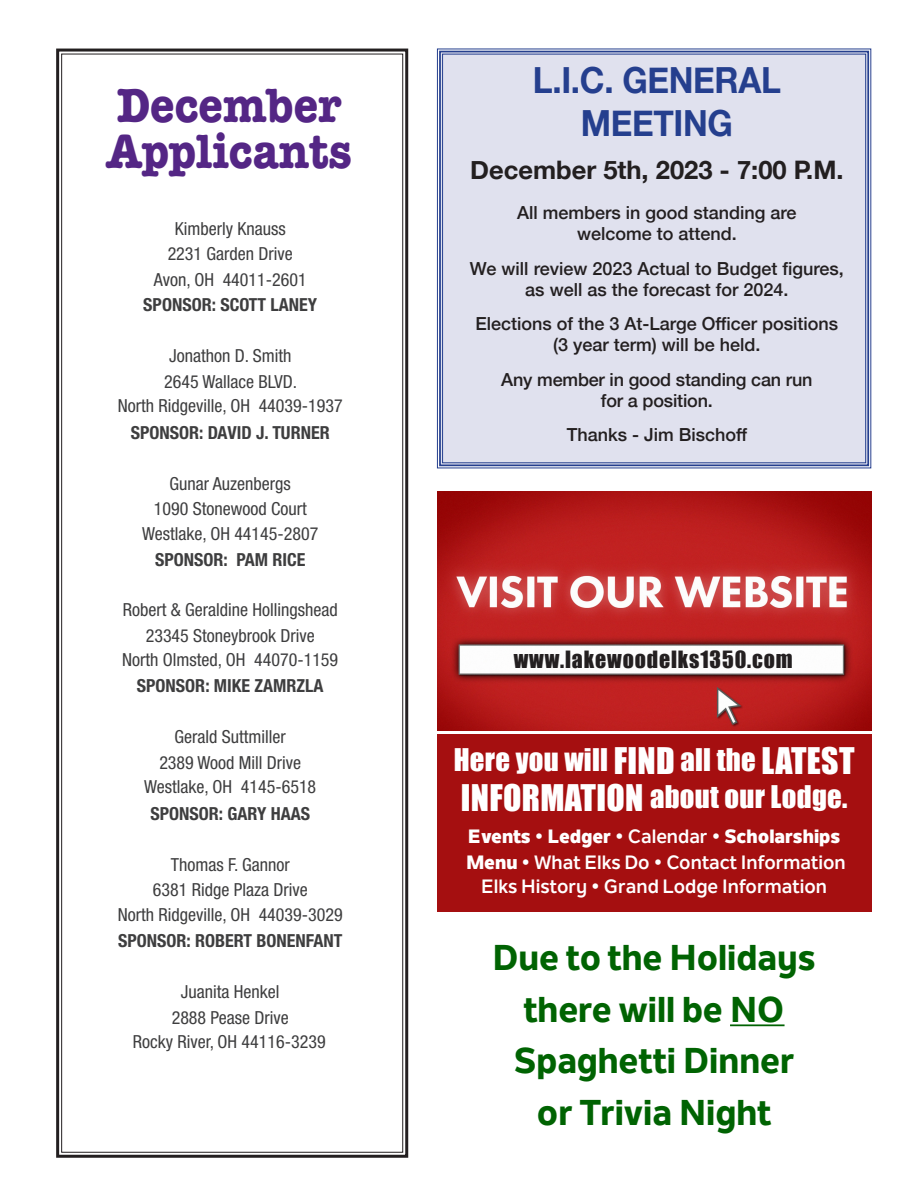
<style>
.page{position:relative;width:918px;height:1188px;background:#fff}
.page>*{position:absolute;margin:0;border:0;box-sizing:border-box;transform-origin:0 0}
.t1{font:700 49.5px/46.5px "American Typewriter";color:#542685;scale:.91 1}
.t2{font:700 36px/43.2px "Helvetica Neue";letter-spacing:-.01em;color:#253f8e;text-align:center;scale:.93 1}
.t3{font:800 35.55px "Nolan Next";color:#006302}
.t4{font:28.65px "Impact";letter-spacing:.01em;color:#fff}
.t5{font:700 25.5px "Helvetica Neue";color:#231f20}
.t6{font:21.9px "Impact";letter-spacing:.04em;color:#231f20}
.t7{font:700 19.2px "Nolan Next";color:#fff}
.t8{font:800 19.2px "Nolan Next";color:#fff}
.t9{font:condensed 18px/25px "Helvetica Neue";color:#3e3e3f;text-align:center}
.t10{font:500 18px/21px "Helvetica Neue";color:#231f20;text-align:center}
.t11{font:700 condensed 18px "Helvetica Neue";color:#3e3e3f}
.s1{font-weight:700}
.s2{font-size:33.75px}
.s3{font-weight:800}
</style>
<div class="page">
<img style="left:437px;top:491px;width:434px;height:240px">
<div style="left:437px;top:735px;width:434px;height:177px;background:#a50f10"></div>
<svg style="left:56px;top:48px;width:353px;height:1110px"></svg>
<div style="left:437px;top:48px;width:435px;height:421px;background:#e0e1ee"></div>
<div style="left:439px;top:51px;width:430px;height:415px;border:2px solid #253f8e"></div>
<hr style="left:730px;top:1024px;width:55px;height:2px;background:#006302">
<p class="t1" style="left:106px;top:79px;width:272px">December<br>Applicants</p>
<p class="t9" style="left:143px;top:215px;width:175px;line-height:25.5px">Kimberly Knauss<br>2231 Garden Drive<br>Avon, OH 44011-2601<br><span class="s1">SPONSOR: SCOTT LANEY</span></p>
<p class="t9" style="left:118px;top:343px;width:227px">Jonathon D. Smith<br>2645 Wallace BLVD.<br>North Ridgeville, OH 44039-1937</p>
<p class="t11" style="left:131px;top:421px;width:200px">SPONSOR: DAVID J. TURNER</p>
<p class="t9" style="left:142px;top:470px;width:178px">Gunar Auzenbergs<br>1090 Stonewood Court<br>Westlake, OH 44145-2807</p>
<p class="t11" style="left:155px;top:549px;width:152px">SPONSOR: PAM RICE</p>
<p class="t9" style="left:123px;top:596px;width:216px;line-height:26.2px">Robert &amp; Geraldine Hollingshead<br>23345 Stoneybrook Drive</p>
<p class="t9" style="left:122px;top:647px;width:218px;line-height:26.1px">North Olmsted, OH 44070-1159<br><span class="s1">SPONSOR: MIKE ZAMRZLA</span></p>
<p class="t9" style="left:144px;top:724px;width:174px">Gerald Suttmiller<br>2389 Wood Mill Drive<br>Westlake, OH 4145-6518</p>
<p class="t11" style="left:150px;top:803px;width:161px">SPONSOR: GARY HAAS</p>
<p class="t9" style="left:118px;top:852px;width:227px">Thomas F. Gannor<br>6381 Ridge Plaza Drive<br>North Ridgeville, OH 44039-3029</p>
<p class="t11" style="left:118px;top:930px;width:226px">SPONSOR: ROBERT BONENFANT</p>
<p class="t9" style="left:133px;top:979px;width:194px">Juanita Henkel<br>2888 Pease Drive<br>Rocky River, OH 44116-3239</p>
<p class="t2" style="left:533px;top:60px;width:268px">L.I.C. GENERAL<br>MEETING</p>
<p class="t5" style="left:470px;top:150px;width:375px">December 5th, 2023 - 7:00 P.M.</p>
<p class="t10" style="left:517px;top:201px;width:281px">All members in good standing are welcome to attend.</p>
<p class="t10" style="left:470px;top:257px;width:375px">We will review 2023 Actual to Budget figures, as well as the forecast for 2024.</p>
<p class="t10" style="left:475px;top:312px;width:364px">Elections of the 3 At-Large Officer positions (3 year term) will be held.</p>
<p class="t10" style="left:501px;top:368px;width:313px">Any member in good standing can run for a position.</p>
<p class="t10" style="left:567px;top:423px;width:182px">Thanks - Jim Bischoff</p>
<p class="t6" style="left:514px;top:643px;width:281px">www.lakewoodelks1350.com</p>
<p class="t4" style="left:454px;top:738px;width:402px">Here you will <span class="s2">FIND</span> all the <span class="s2">LATEST</span></p>
<p class="t4" style="left:461px;top:774px;width:388px"><span class="s2">INFORMATION</span> about our Lodge.</p>
<p class="t8" style="left:468px;top:824px;width:374px">Events <span class="s1">•</span> Ledger <span class="s1">• Calendar •</span> Scholarships</p>
<p class="t7" style="left:466px;top:850px;width:381px"><span class="s3">Menu</span> • What Elks Do • Contact Information</p>
<p class="t7" style="left:481px;top:875px;width:348px">Elks History • Grand Lodge Information</p>
<p class="t3" style="left:493px;top:936px;width:324px">Due to the Holidays</p>
<p class="t3" style="left:524px;top:987px;width:262px">there will be NO</p>
<p class="t3" style="left:514px;top:1039px;width:282px">Spaghetti Dinner</p>
<p class="t3" style="left:537px;top:1090px;width:236px">or Trivia Night</p>
</div>
